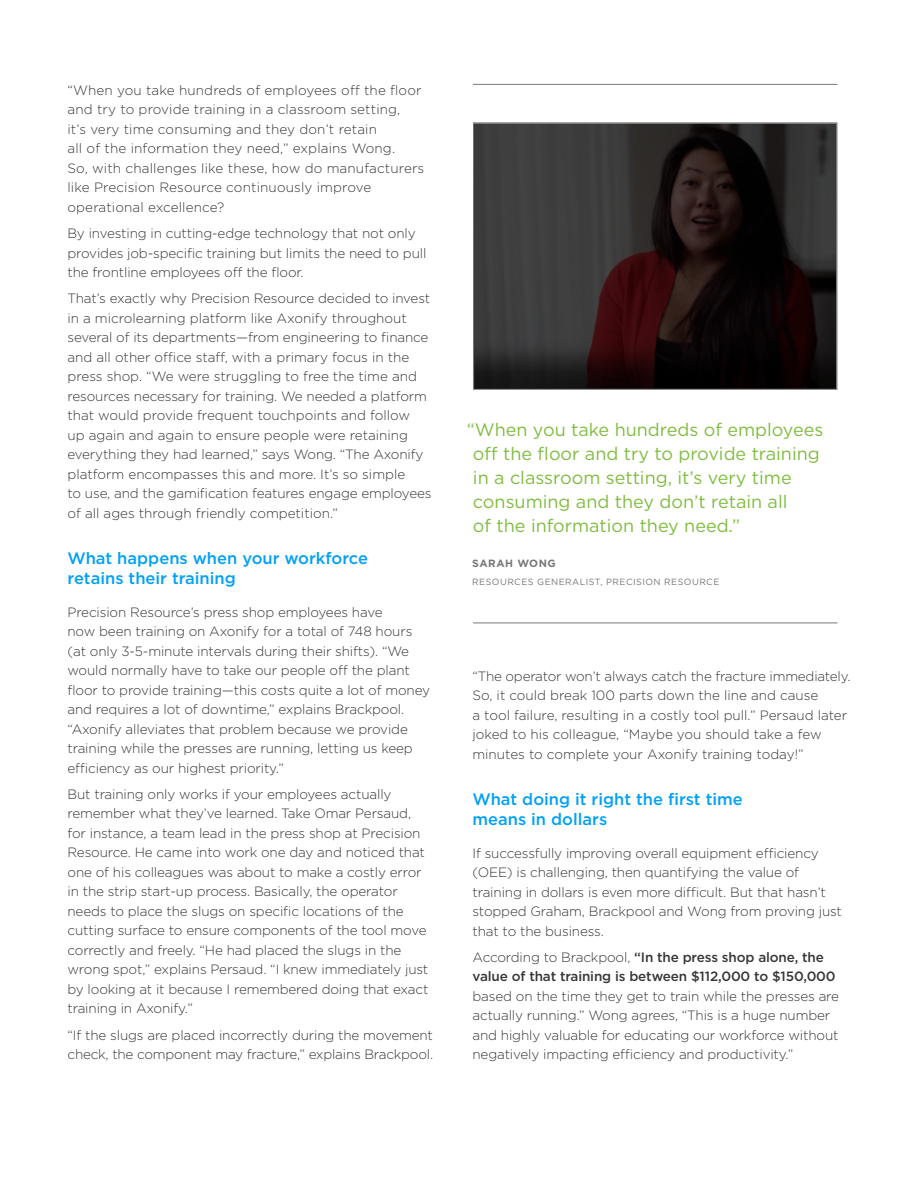
<style>
.page{position:relative;width:918px;height:1188px;background:#fff}
.page>*{position:absolute;margin:0;border:0;box-sizing:border-box;transform-origin:0 0}
.t1{font:18px/24px "Gotham";color:#80bd41}
.t2{font:500 16.5px/19.5px "Gotham";color:#03a1f5}
.t3{font:300 13.5px/19.5px "Gotham";letter-spacing:-.01em;color:#373737}
.t4{font:300 13.5px/19.5px "Gotham";letter-spacing:.01em;color:#373737}
.t5{font:500 13.5px/19.5px "Gotham";letter-spacing:-.01em;color:#373737}
.t6{font:700 10.5px "Gotham";letter-spacing:.05em;color:#78787a}
.t7{font:9px "Gotham";letter-spacing:.05em;color:#78787a}
.s1{font-weight:300}
</style>
<div class="page">
<svg style="left:473px;top:122px;width:365px;height:268px;background:#757576"></svg>
<svg style="left:475px;top:124px;width:361px;height:264px;background:#282122"></svg>
<hr style="left:473px;top:623px;width:364px;height:1px;background:#78787a">
<hr style="left:473px;top:84px;width:364px;height:1px;background:#78787a">
<p class="t4" style="left:68px;top:80px;width:358px">“When you take hundreds of employees off the floor and try to provide training in a classroom setting,<br>it’s very time consuming and they don’t retain<br>all of the information they need,” explains Wong.<br>So, with challenges like these, how do manufacturers like Precision Resource continuously improve operational excellence?</p>
<p class="t3" style="left:68px;top:223px;width:360px">By investing in cutting-edge technology that not only provides job-specific training but limits the need to pull the frontline employees off the floor.</p>
<p class="t3" style="left:68px;top:288px;width:366px">That’s exactly why Precision Resource decided to invest in a microlearning platform like Axonify throughout several of its departments—from engineering to finance and all other office staff, with a primary focus in the press shop. “We were struggling to free the time and resources necessary for training. We needed a platform that would provide frequent touchpoints and follow<br>up again and again to ensure people were retaining everything they had learned,” says Wong. “The Axonify platform encompasses this and more. It’s so simple<br>to use, and the gamification features engage employees of all ages through friendly competition.”</p>
<p class="t2" style="left:68px;top:549px;width:302px">What happens when your workforce retains their training</p>
<p class="t3" style="left:68px;top:602px;width:364px">Precision Resource’s press shop employees have<br>now been training on Axonify for a total of 748 hours (at only 3-5-minute intervals during their shifts). “We would normally have to take our people off the plant floor to provide training—this costs quite a lot of money and requires a lot of downtime,” explains Brackpool. “Axonify alleviates that problem because we provide training while the presses are running, letting us keep efficiency as our highest priority.”</p>
<p class="t3" style="left:68px;top:784px;width:362px">But training only works if your employees actually remember what they’ve learned. Take Omar Persaud, for instance, a team lead in the press shop at Precision Resource. He came into work one day and noticed that one of his colleagues was about to make a costly error in the strip start-up process. Basically, the operator needs to place the slugs on specific locations of the cutting surface to ensure components of the tool move correctly and freely. “He had placed the slugs in the wrong spot,” explains Persaud. “I knew immediately just by looking at it because I remembered doing that exact training in Axonify.”</p>
<p class="t3" style="left:68px;top:1025px;width:367px">“If the slugs are placed incorrectly during the movement check, the component may fracture,” explains Brackpool.</p>
<h1 class="t1" style="left:473px;top:417px;width:352px;text-indent:-6px">“When you take hundreds of employees off the floor and try to provide training in a classroom setting, it’s very time consuming and they don’t retain all<br>of the information they need.”</h1>
<p class="t6" style="left:472px;top:556px;width:85px">SARAH WONG</p>
<p class="t7" style="left:472px;top:576px;width:249px">RESOURCES GENERALIST, PRECISION RESOURCE</p>
<p class="t3" style="left:472px;top:666px;width:380px">“The operator won’t always catch the fracture immediately.<br>So, it could break 100 parts down the line and cause<br>a tool failure, resulting in a costly tool pull.” Persaud later joked to his colleague, “Maybe you should take a few minutes to complete your Axonify training today!”</p>
<p class="t2" style="left:472px;top:789px;width:272px">What doing it right the first time means in dollars</p>
<p class="t3" style="left:472px;top:843px;width:371px">If successfully improving overall equipment efficiency (OEE) is challenging, then quantifying the value of training in dollars is even more difficult. But that hasn’t stopped Graham, Brackpool and Wong from proving just that to the business.</p>
<p class="t5" style="left:472px;top:947px;width:365px"><span class="s1">According to Brackpool,</span> “In the press shop alone, the value of that training is between $112,000 to $150,000</p>
<p class="t3" style="left:472px;top:986px;width:368px">based on the time they get to train while the presses are actually running.” Wong agrees, “This is a huge number and highly valuable for educating our workforce without negatively impacting efficiency and productivity.”</p>
</div>
